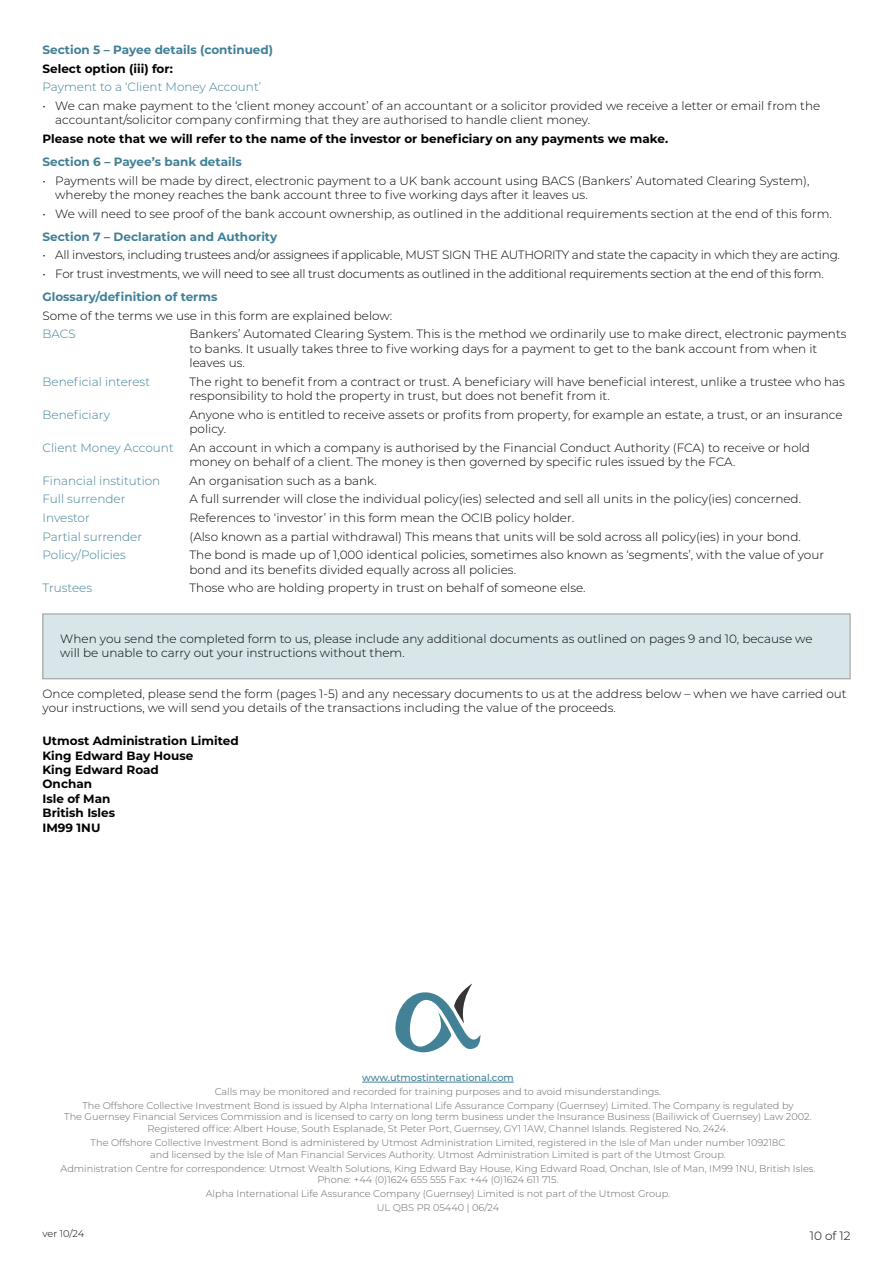
<style>
.page{position:relative;width:893px;height:1263px;background:#fff}
.page>*{position:absolute;margin:0;border:0;box-sizing:border-box;transform-origin:0 0}
.t1{font:300 12px/14.4px "Montserrat";color:#000}
.t2{font:300 12px "Montserrat";letter-spacing:-.02em;color:#000}
.t3{font:700 12px/14.4px "Montserrat";color:#000}
.t4{font:300 12px "Montserrat";color:#3f8096}
.t5{font:700 12px "Montserrat";color:#3f8096}
.t6{font:300 9.75px/11.7px "Montserrat";color:#666;text-align:center}
.t7{font:500 9.75px "Montserrat";color:#3f8096}
.t8{font:300 9.75px "Montserrat";letter-spacing:-.005em;color:#000}
</style>
<div class="page">
<div style="left:43px;top:614px;width:807px;height:65px;background:#d8e6ea"></div>
<div style="left:43px;top:613px;width:807px;height:66px;border:1px solid #999"></div>
<hr style="left:362px;top:1082px;width:152px;height:1px;background:#3f8096">
<svg style="left:395px;top:983px;width:86px;height:69px"></svg>
<p class="t5" style="left:43px;top:41px;width:232px">Section 5 – Payee details (continued)</p>
<p class="t3" style="left:43px;top:61px;width:132px">Select option (iii) for:</p>
<p class="t4" style="left:43px;top:79px;width:220px">Payment to a ‘Client Money Account’</p>
<p class="t1" style="left:55px;top:98px;width:766px;text-indent:-13px">• We can make payment to the ‘client money account’ of an accountant or a solicitor provided we receive a letter or email from the accountant/solicitor company confirming that they are authorised to handle client money.</p>
<p class="t3" style="left:43px;top:131px;width:627px">Please note that we will refer to the name of the investor or beneficiary on any payments we make.</p>
<p class="t5" style="left:43px;top:153px;width:201px">Section 6 – Payee’s bank details</p>
<p class="t1" style="left:55px;top:173px;width:756px;text-indent:-13px">• Payments will be made by direct, electronic payment to a UK bank account using BACS (Bankers’ Automated Clearing System), whereby the money reaches the bank account three to five working days after it leaves us.</p>
<p class="t1" style="left:43px;top:206px;width:791px">• We will need to see proof of the bank account ownership, as outlined in the additional requirements section at the end of this form.</p>
<p class="t5" style="left:43px;top:228px;width:236px">Section 7 – Declaration and Authority</p>
<p class="t2" style="left:43px;top:247px;width:799px">• All investors, including trustees and/or assignees if applicable, MUST SIGN THE AUTHORITY and state the capacity in which they are acting.</p>
<p class="t2" style="left:43px;top:266px;width:783px">• For trust investments, we will need to see all trust documents as outlined in the additional requirements section at the end of this form.</p>
<p class="t5" style="left:43px;top:288px;width:176px">Glossary/definition of terms</p>
<p class="t1" style="left:43px;top:308px;width:351px">Some of the terms we use in this form are explained below:</p>
<p class="t4" style="left:43px;top:326px;width:35px">BACS</p>
<p class="t1" style="left:190px;top:326px;width:658px">Bankers’ Automated Clearing System. This is the method we ordinarily use to make direct, electronic payments to banks. It usually takes three to five working days for a payment to get to the bank account from when it leaves us.</p>
<p class="t4" style="left:43px;top:373px;width:109px">Beneficial interest</p>
<p class="t1" style="left:190px;top:374px;width:657px">The right to benefit from a contract or trust. A beneficiary will have beneficial interest, unlike a trustee who has responsibility to hold the property in trust, but does not benefit from it.</p>
<p class="t4" style="left:43px;top:406px;width:69px">Beneficiary</p>
<p class="t1" style="left:190px;top:407px;width:654px">Anyone who is entitled to receive assets or profits from property, for example an estate, a trust, or an insurance policy.</p>
<p class="t4" style="left:43px;top:439px;width:133px">Client Money Account</p>
<p class="t1" style="left:190px;top:440px;width:622px">An account in which a company is authorised by the Financial Conduct Authority (FCA) to receive or hold money on behalf of a client. The money is then governed by specific rules issued by the FCA.</p>
<p class="t4" style="left:43px;top:472px;width:119px">Financial institution</p>
<p class="t1" style="left:190px;top:473px;width:189px">An organisation such as a bank.</p>
<p class="t4" style="left:43px;top:491px;width:84px">Full surrender</p>
<p class="t1" style="left:190px;top:492px;width:613px">A full surrender will close the individual policy(ies) selected and sell all units in the policy(ies) concerned.</p>
<p class="t4" style="left:43px;top:510px;width:49px">Investor</p>
<p class="t1" style="left:190px;top:510px;width:386px">References to ‘investor’ in this form mean the OCIB policy holder.</p>
<p class="t4" style="left:43px;top:528px;width:101px">Partial surrender</p>
<p class="t1" style="left:190px;top:529px;width:613px">(Also known as a partial withdrawal) This means that units will be sold across all policy(ies) in your bond.</p>
<p class="t4" style="left:43px;top:547px;width:85px">Policy/Policies</p>
<p class="t1" style="left:190px;top:547px;width:636px">The bond is made up of 1,000 identical policies, sometimes also known as ‘segments’, with the value of your bond and its benefits divided equally across all policies.</p>
<p class="t4" style="left:43px;top:580px;width:51px">Trustees</p>
<p class="t1" style="left:190px;top:581px;width:398px">Those who are holding property in trust on behalf of someone else.</p>
<p class="t1" style="left:60px;top:631px;width:754px">When you send the completed form to us, please include any additional documents as outlined on pages 9 and 10, because we will be unable to carry out your instructions without them.</p>
<p class="t1" style="left:43px;top:686px;width:806px">Once completed, please send the form (pages 1-5) and any necessary documents to us at the address below – when we have carried out your instructions, we will send you details of the transactions including the value of the proceeds.</p>
<p class="t3" style="left:43px;top:733px;width:198px">Utmost Administration Limited<br>King Edward Bay House<br>King Edward Road<br>Onchan<br>Isle of Man<br>British Isles<br>IM99 1NU</p>
<p class="t7" style="left:362px;top:1071px;width:153px">www.utmostinternational.com</p>
<p class="t6" style="left:82px;top:1084px;width:713px;line-height:13.8px">Calls may be monitored and recorded for training purposes and to avoid misunderstandings.<br>The Offshore Collective Investment Bond is issued by Alpha International Life Assurance Company (Guernsey) Limited. The Company is regulated by</p>
<p class="t6" style="left:64px;top:1111px;width:749px">The Guernsey Financial Services Commission and is licensed to carry on long term business under the Insurance Business (Bailiwick of Guernsey) Law 2002.<br>Registered office: Albert House, South Esplanade, St Peter Port, Guernsey, GY1 1AW, Channel Islands. Registered No. 2424.</p>
<p class="t6" style="left:91px;top:1136px;width:696px">The Offshore Collective Investment Bond is administered by Utmost Administration Limited, registered in the Isle of Man under number 109218C and licensed by the Isle of Man Financial Services Authority. Utmost Administration Limited is part of the Utmost Group.</p>
<p class="t6" style="left:61px;top:1162px;width:756px">Administration Centre for correspondence: Utmost Wealth Solutions, King Edward Bay House, King Edward Road, Onchan, Isle of Man, IM99 1NU, British Isles.<br>Phone: +44 (0)1624 655 555 Fax: +44 (0)1624 611 715.</p>
<p class="t6" style="left:206px;top:1186px;width:466px;line-height:13.8px">Alpha International Life Assurance Company (Guernsey) Limited is not part of the Utmost Group.<br>UL QBS PR 05440 | 06/24</p>
<p class="t8" style="left:43px;top:1227px;width:43px">ver 10/24</p>
<p class="t1" style="left:810px;top:1228px;width:42px">10 of 12</p>
</div>
